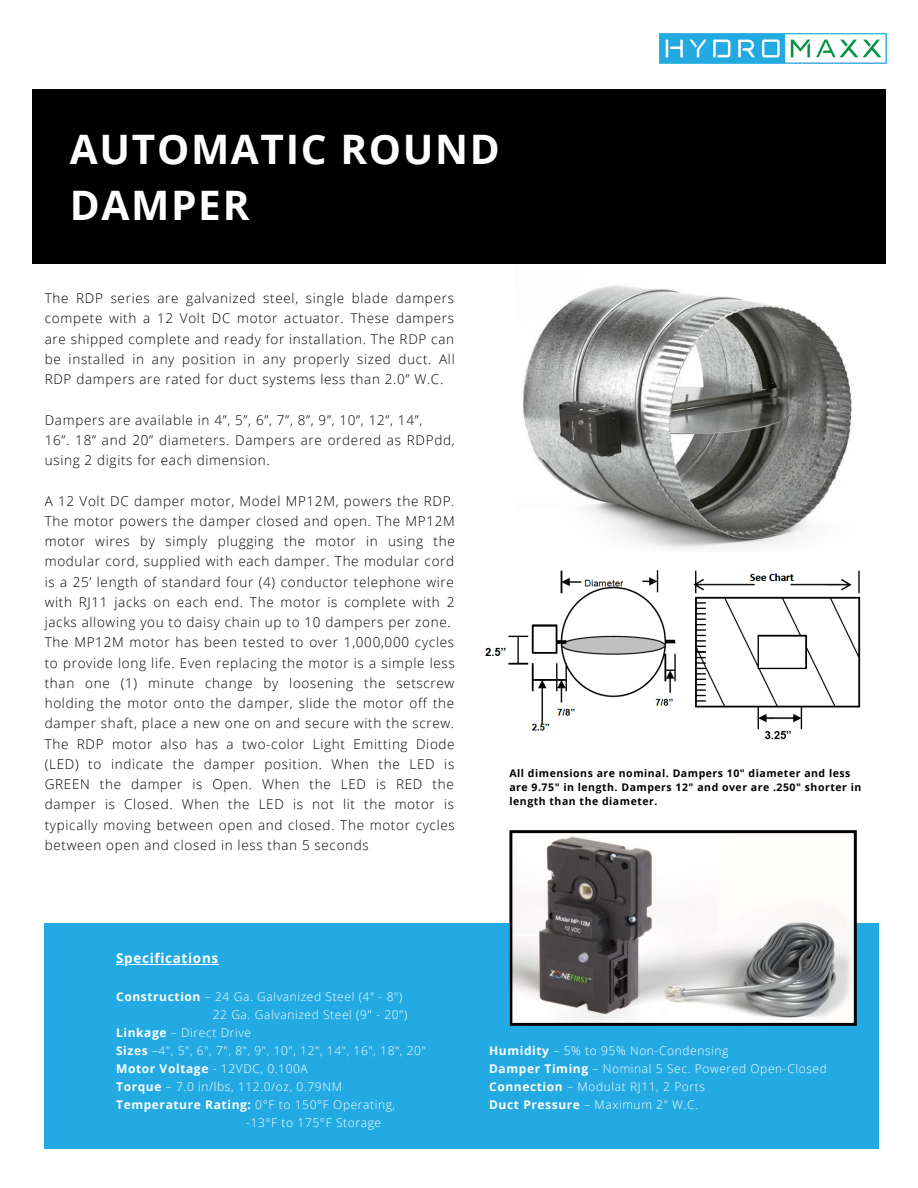
<style>
.page{position:relative;width:918px;height:1188px;background:#fff}
.page>*{position:absolute;margin:0;border:0;box-sizing:border-box;transform-origin:0 0}
.t1{font:700 40.65px/56.2px "Open Sans";letter-spacing:.04em;color:#fff}
.t2{font:300 13.5px/20.2px "Open Sans";letter-spacing:.05em;color:#000;text-align:justify}
.t3{font:700 13.5px "Open Sans";letter-spacing:.05em;color:#fff}
.t4{font:300 12px "Open Sans";letter-spacing:.05em;color:#fff}
.t5{font:700 10.5px/14px "Open Sans";letter-spacing:.05em;color:#000}
.s1{font-weight:700}
</style>
<div class="page">
<img style="left:659px;top:33px;width:228px;height:31px">
<div style="left:45px;top:923px;width:834px;height:226px;background:#24aae2"></div>
<img style="left:515px;top:263px;width:352px;height:285px">
<img style="left:485px;top:570px;width:376px;height:170px">
<hr style="left:116px;top:964px;width:103px;height:1px;background:#fff">
<svg style="left:509px;top:830px;width:348px;height:196px"></svg>
<div style="left:32px;top:89px;width:854px;height:174px;background:#000"></div>
<p class="t1" style="left:70px;top:120px;width:432px">AUTOMATIC ROUND<br>DAMPER</p>
<p class="t2" style="left:45px;top:288px;width:412px">The RDP series are galvanized steel, single blade dampers compete with a 12 Volt DC motor actuator. These dampers are shipped complete and ready for installation. The RDP can be installed in any position in any properly sized duct. All RDP dampers are rated for duct systems less than 2.0” W.C.</p>
<p class="t2" style="left:45px;top:409px;width:379px">Dampers are available in 4”, 5”, 6”, 7”, 8”, 9”, 10”, 12”, 14”,</p>
<p class="t2" style="left:45px;top:429px;width:411px">16”. 18” and 20” diameters. Dampers are ordered as RDPdd, using 2 digits for each dimension.</p>
<p class="t2" style="left:45px;top:490px;width:412px">A 12 Volt DC damper motor, Model MP12M, powers the RDP.<br>The motor powers the damper closed and open. The MP12M motor wires by simply plugging the motor in using the modular cord, supplied with each damper. The modular cord is a 25’ length of standard four (4) conductor telephone wire with RJ11 jacks on each end. The motor is complete with 2 jacks allowing you to daisy chain up to 10 dampers per zone.</p>
<p class="t2" style="left:45px;top:632px;width:411px">The MP12M motor has been tested to over 1,000,000 cycles to provide long life. Even replacing the motor is a simple less than one (1) minute change by loosening the setscrew holding the motor onto the damper, slide the motor off the damper shaft, place a new one on and secure with the screw.</p>
<p class="t2" style="left:45px;top:733px;width:412px">The RDP motor also has a two-color Light Emitting Diode (LED) to indicate the damper position. When the LED is GREEN the damper is Open. When the LED is RED the damper is Closed. When the LED is not lit the motor is typically moving between open and closed. The motor cycles between open and closed in less than 5 seconds</p>
<p class="t5" style="left:509px;top:766px;width:353px">All dimensions are nominal. Dampers 10" diameter and less are 9.75" in length. Dampers 12" and over are .250" shorter in length than the diameter.</p>
<p class="t3" style="left:116px;top:949px;width:104px">Specifications</p>
<p class="t4" style="left:116px;top:988px;width:288px"><span class="s1">Construction</span> – 24 Ga. Galvanized Steel (4" - 8")</p>
<p class="t4" style="left:213px;top:1006px;width:196px">22 Ga. Galvanized Steel (9" - 20")</p>
<p class="t4" style="left:116px;top:1024px;width:136px"><span class="s1">Linkage</span> – Direct Drive</p>
<p class="t4" style="left:116px;top:1042px;width:311px"><span class="s1">Sizes</span> –4", 5", 6", 7", 8", 9", 10", 12", 14", 16", 18", 20"</p>
<p class="t4" style="left:116px;top:1060px;width:193px"><span class="s1">Motor Voltage</span> - 12VDC, 0.100A</p>
<p class="t4" style="left:116px;top:1078px;width:227px"><span class="s1">Torque</span> – 7.0 in/lbs, 112.0/oz, 0.79NM</p>
<p class="t4" style="left:116px;top:1096px;width:281px"><span class="s1">Temperature Rating:</span> 0°F to 150°F Operating,</p>
<p class="t4" style="left:246px;top:1114px;width:136px">-13°F to 175°F Storage</p>
<p class="t4" style="left:489px;top:1042px;width:241px"><span class="s1">Humidity</span> – 5% to 95% Non-Condensing</p>
<p class="t4" style="left:489px;top:1060px;width:339px"><span class="s1">Damper Timing</span> – Nominal 5 Sec. Powered Open-Closed</p>
<p class="t4" style="left:489px;top:1078px;width:217px"><span class="s1">Connection</span> – Modulat RJ11, 2 Ports</p>
<p class="t4" style="left:489px;top:1096px;width:210px"><span class="s1">Duct Pressure</span> – Maximum 2" W.C.</p>
</div>
